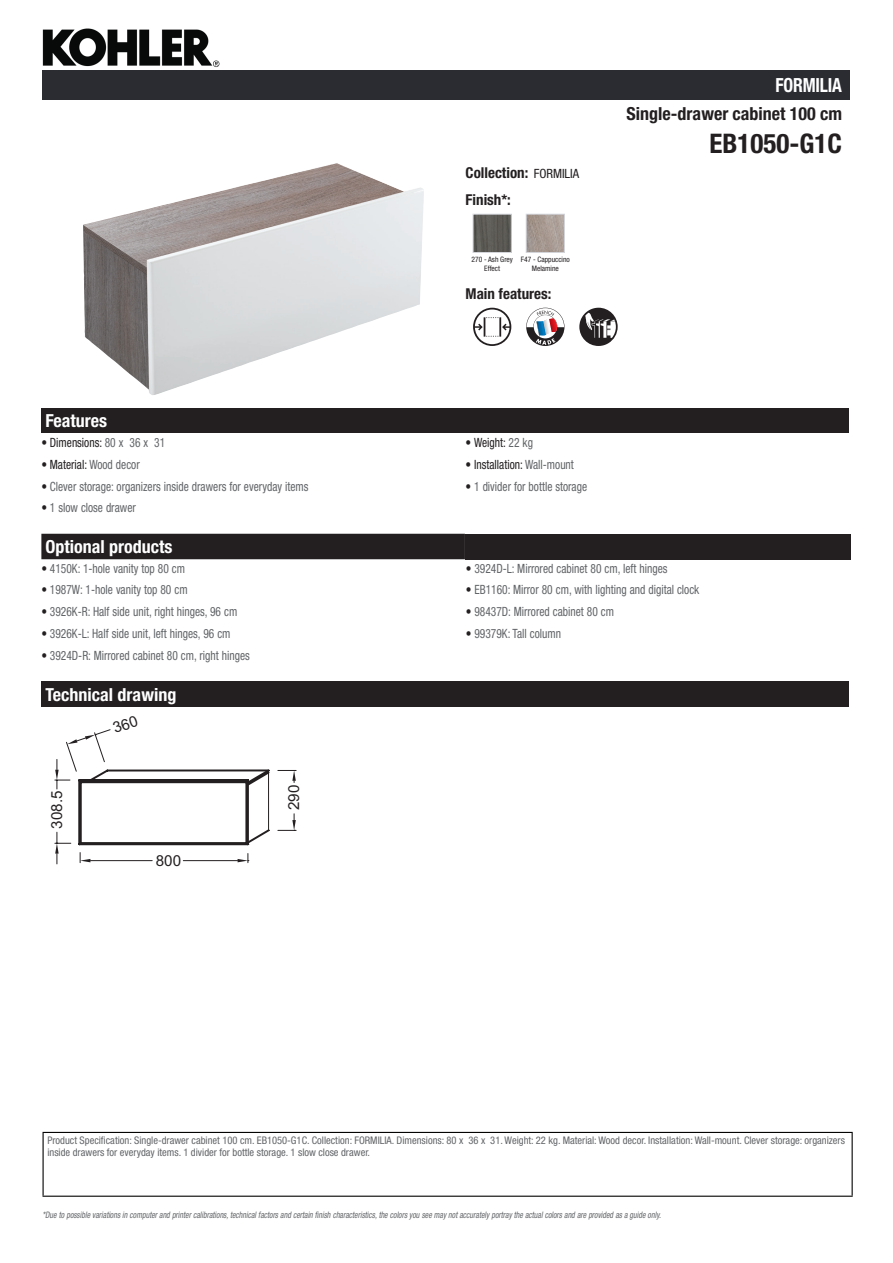
<style>
.page{position:relative;width:893px;height:1263px;background:#fff}
.page>*{position:absolute;margin:0;border:0;box-sizing:border-box;transform-origin:0 0}
.t1{font:700 condensed 27px "Helvetica Neue LT Std";color:#231f20}
.t2{font:700 condensed 19.5px "Helvetica Neue LT Std";letter-spacing:-.01em;color:#fff;scale:.9 1}
.t3{font:700 condensed 18px "Helvetica Neue LT Std";color:#fff}
.t4{font:700 condensed 18px "Helvetica Neue LT Std";color:#231f20}
.t5{font:15.15px "Arial";color:#231f20}
.t6{font:700 condensed 15px/27.8px "Helvetica Neue LT Std";color:#231f20}
.t7{font:condensed 12.75px "Helvetica Neue LT Std";color:#626568;scale:.9 1}
.t8{font:condensed 12.75px "Helvetica Neue LT Std";color:#231f20;scale:.9 1}
.t9{font:condensed 10.5px/12px "Helvetica Neue LT Std";color:#626568}
.t10{font:italic condensed 9px "Helvetica Neue LT Std";color:#626568;scale:.87 1}
.t11{font:condensed 7.5px/9px "Helvetica Neue LT Std";color:#231f20;text-align:center}
.s1{font-weight:400;font-size:12.75px}
.s2{color:#626568}
.s3{color:#231f20}
</style>
<div class="page">
<img style="left:42px;top:28px;width:188px;height:53px">
<img style="left:83px;top:163px;width:341px;height:232px">
<img style="left:475px;top:216px;width:35px;height:35px">
<div style="left:473px;top:214px;width:39px;height:39px;border:1px solid #d3d4da"></div>
<img style="left:528px;top:216px;width:35px;height:35px">
<div style="left:526px;top:214px;width:39px;height:39px;border:1px solid #d3d4da"></div>
<svg style="left:473px;top:308px;width:38px;height:38px"></svg>
<svg style="left:526px;top:308px;width:38px;height:38px"></svg>
<svg style="left:579px;top:308px;width:39px;height:38px"></svg>
<div style="left:41px;top:408px;width:808px;height:25px;background:#231f20"></div>
<div style="left:41px;top:534px;width:424px;height:25px;background:#231f20"></div>
<div style="left:465px;top:534px;width:385px;height:25px;background:#231f20"></div>
<div style="left:41px;top:681px;width:808px;height:26px;background:#231f20"></div>
<svg style="left:278px;top:770px;width:18px;height:12px"></svg>
<svg style="left:278px;top:814px;width:18px;height:17px"></svg>
<div style="left:43px;top:71px;width:807px;height:29px;background:#2a2c32"></div>
<hr style="left:43px;top:1132px;width:810px;height:1px;background:#040503">
<hr style="left:43px;top:1133px;width:1px;height:62px;background:#040503">
<hr style="left:852px;top:1133px;width:1px;height:62px;background:#040503">
<hr style="left:43px;top:1195px;width:810px;height:2px;background:#040503">
<svg style="left:55px;top:729px;width:215px;height:135px"></svg>
<h2 class="t2" style="left:776px;top:74px;width:75px">FORMILIA</h2>
<h3 class="t4" style="left:626px;top:103px;width:217px">Single-drawer cabinet 100 cm</h3>
<p class="t6" style="left:466px;top:158px;width:115px">Collection: <span class="s1">FORMILIA<br></span>Finish*:</p>
<p class="t11" style="left:471px;top:255px;width:43px">270 - Ash Grey<br>Effect</p>
<p class="t11" style="left:521px;top:255px;width:51px">F47 - Cappuccino<br>Melamine</p>
<p class="t6" style="left:466px;top:280px;width:87px">Main features:</p>
<h1 class="t1" style="left:710px;top:127px;width:134px">EB1050-G1C</h1>
<h3 class="t3" style="left:46px;top:410px;width:63px">Features</h3>
<p class="t8" style="left:41px;top:435px;width:139px">• Dimensions: <span class="s2">80 x 36 x 31</span></p>
<p class="t8" style="left:466px;top:435px;width:76px">• Weight: <span class="s2">22 kg</span></p>
<p class="t8" style="left:41px;top:457px;width:111px">• Material: <span class="s2">Wood decor</span></p>
<p class="t8" style="left:466px;top:457px;width:122px">• Installation: <span class="s2">Wall-mount</span></p>
<p class="t7" style="left:41px;top:479px;width:298px"><span class="s3">•</span> Clever storage: organizers inside drawers for everyday items</p>
<p class="t7" style="left:466px;top:479px;width:137px"><span class="s3">•</span> 1 divider for bottle storage</p>
<p class="t7" style="left:41px;top:501px;width:106px"><span class="s3">•</span> 1 slow close drawer</p>
<h3 class="t3" style="left:46px;top:536px;width:128px">Optional products</h3>
<p class="t7" style="left:41px;top:561px;width:161px"><span class="s3">•</span> 4150K: 1-hole vanity top 80 cm</p>
<p class="t7" style="left:466px;top:561px;width:226px"><span class="s3">•</span> 3924D-L: Mirrored cabinet 80 cm, left hinges</p>
<p class="t7" style="left:41px;top:583px;width:164px"><span class="s3">•</span> 1987W: 1-hole vanity top 80 cm</p>
<p class="t7" style="left:466px;top:583px;width:261px"><span class="s3">•</span> EB1160: Mirror 80 cm, with lighting and digital clock</p>
<p class="t7" style="left:41px;top:604px;width:219px"><span class="s3">•</span> 3926K-R: Half side unit, right hinges, 96 cm</p>
<p class="t7" style="left:466px;top:604px;width:166px"><span class="s3">•</span> 98437D: Mirrored cabinet 80 cm</p>
<p class="t7" style="left:41px;top:626px;width:212px"><span class="s3">•</span> 3926K-L: Half side unit, left hinges, 96 cm</p>
<p class="t7" style="left:466px;top:626px;width:107px"><span class="s3">•</span> 99379K: Tall column</p>
<p class="t7" style="left:41px;top:648px;width:233px"><span class="s3">•</span> 3924D-R: Mirrored cabinet 80 cm, right hinges</p>
<h3 class="t3" style="left:46px;top:683px;width:132px">Technical drawing</h3>
<p class="t5" style="left:47px;top:829px;width:39px;rotate:-90deg">308.5</p>
<p class="t5" style="left:156px;top:850px;width:27px">800</p>
<p class="t5" style="left:284px;top:810px;width:27px;rotate:-90deg">290</p>
<p class="t9" style="left:47px;top:1134px;width:799px">Product Specification: Single-drawer cabinet 100 cm. EB1050-G1C. Collection: FORMILIA. Dimensions: 80 x 36 x 31. Weight: 22 kg. Material: Wood decor. Installation: Wall-mount. Clever storage: organizers inside drawers for everyday items. 1 divider for bottle storage. 1 slow close drawer.</p>
<p class="t10" style="left:43px;top:1210px;width:714px">*Due to possible variationsin computerand printercalibrations,technicalfactorsand certain finish characteristics,the colorsyou see maynotaccuratelyportraythe actualcolorsand are provided asa guide only.</p>
</div>
